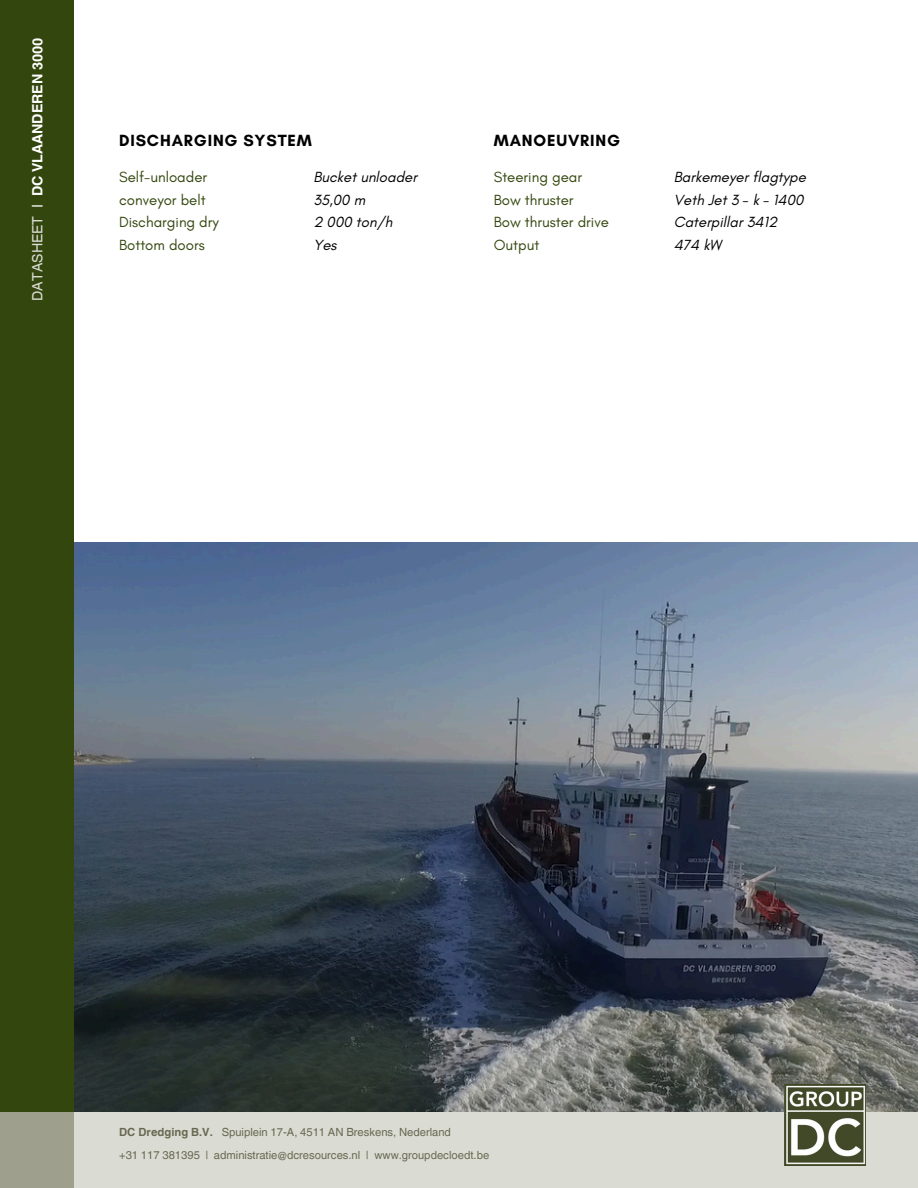
<style>
.page{position:relative;width:918px;height:1188px;background:#fff}
.page>*{position:absolute;margin:0;border:0;box-sizing:border-box;transform-origin:0 0}
.t1{font:700 16.5px "Glacial Indifference";letter-spacing:.05em;color:#000}
.t2{font:15px/22.5px "Glacial Indifference";color:#33460d}
.t3{font:italic 15px/22.5px "Glacial Indifference";color:#000}
.t4{font:700 14.25px "Helvetica World";color:#fff}
.t5{font:14.25px "Helvetica World";color:#dadcd4}
.t6{font:11.25px "Helvetica World";color:#696951}
.s1{font-weight:700}
</style>
<div class="page">
<img style="left:73px;top:542px;width:845px;height:570px">
<div style="left:0;top:1112px;width:918px;height:76px;background:#dadcd4"></div>
<div style="left:0;top:0;width:73px;height:1188px;background:#33460d"></div>
<div style="left:0;top:1112px;width:73px;height:76px;background:#9f9f8d"></div>
<img style="left:785px;top:1085px;width:81px;height:81px">
<h2 class="t4" style="left:26px;top:196px;width:161px;rotate:-90deg">DC VLAANDEREN 3000</h2>
<h2 class="t5" style="left:29px;top:301px;width:98px;rotate:-90deg">DATASHEET <span class="s1">|</span></h2>
<h2 class="t1" style="left:119px;top:130px;width:194px">DISCHARGING SYSTEM</h2>
<p class="t1" style="left:494px;top:130px;width:128px">MANOEUVRING</p>
<h3 class="t2" style="left:119px;top:166px;width:101px">Self-unloader conveyor belt<br>Discharging dry<br>Bottom doors</h3>
<h1 class="t3" style="left:313px;top:166px;width:105px">Bucket unloader<br>35,00 m<br>2 000 ton/h<br>Yes</h1>
<h1 class="t2" style="left:494px;top:166px;width:117px">Steering gear<br>Bow thruster<br>Bow thruster drive<br>Output</h1>
<p class="t3" style="left:674px;top:166px;width:134px">Barkemeyer flagtype<br>Veth Jet 3 - k - 1400<br>Caterpillar 3412<br>474 kW</p>
<h2 class="t6" style="left:119px;top:1125px;width:333px"><span class="s1">DC Dredging B.V.</span> Spuiplein 17-A, 4511 AN Breskens, Nederland</h2>
<p class="t6" style="left:119px;top:1148px;width:372px">+31 117 381395 | administratie@dcresources.nl | www.groupdecloedt.be</p>
</div>
